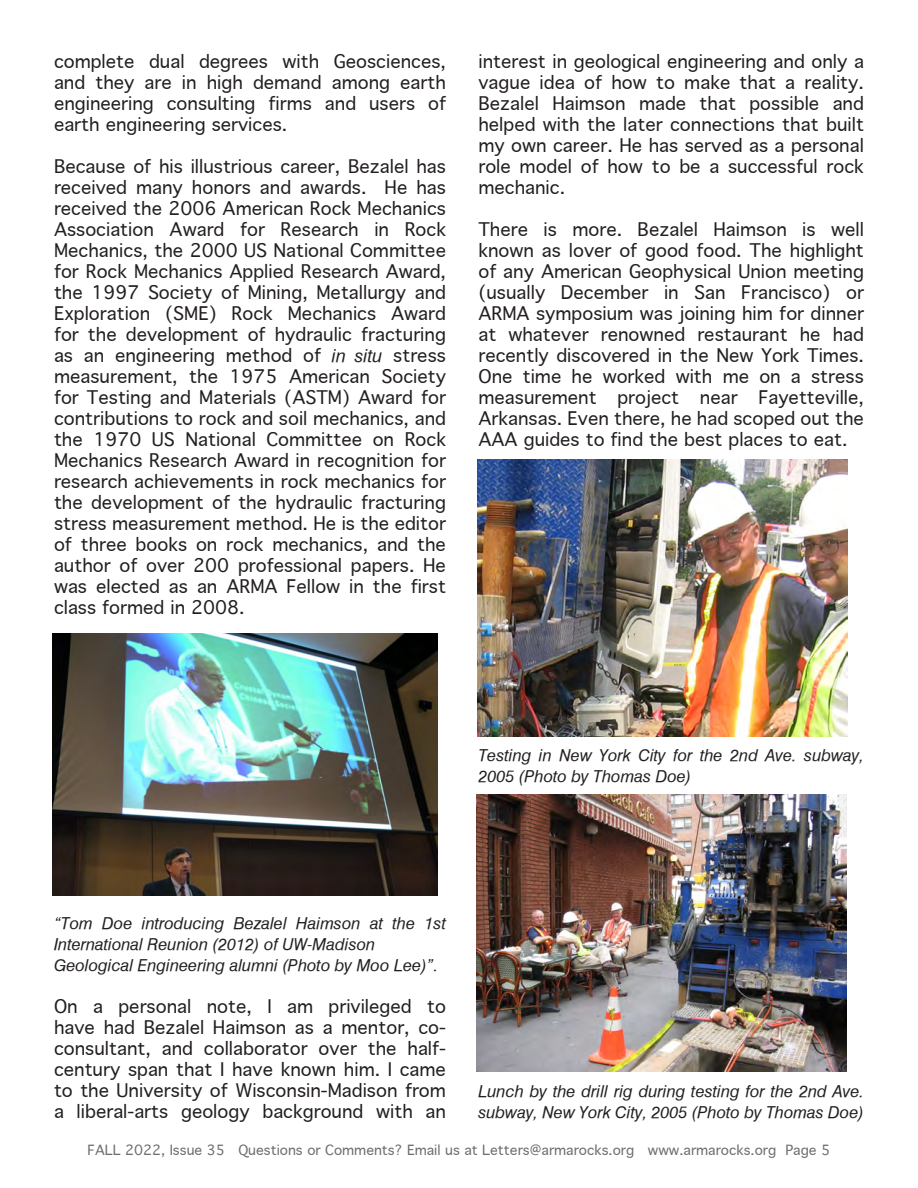
<style>
.page{position:relative;width:918px;height:1188px;background:#fff}
.page>*{position:absolute;margin:0;border:0;box-sizing:border-box;transform-origin:0 0}
.t1{font:18px/21px "Geneva";color:#231f20;text-align:justify}
.t2{font:italic 16.5px/21px "Geneva";color:#231f20}
.t3{font:13.5px "Geneva";color:#6c6d70}
.s1{font-style:italic}
</style>
<div class="page">
<img style="left:52px;top:633px;width:386px;height:263px">
<img style="left:477px;top:459px;width:371px;height:277px">
<img style="left:477px;top:795px;width:369px;height:276px">
<p class="t1" style="left:54px;top:51px;width:394px">complete dual degrees with Geosciences, and they are in high demand among earth engineering consulting firms and users of earth engineering services.</p>
<p class="t1" style="left:54px;top:156px;width:394px">Because of his illustrious career, Bezalel has received many honors and awards. He has received the 2006 American Rock Mechanics Association Award for Research in Rock Mechanics, the 2000 US National Committee for Rock Mechanics Applied Research Award, the 1997 Society of Mining, Metallurgy and Exploration (SME) Rock Mechanics Award for the development of hydraulic fracturing as an engineering method of <span class="s1">in situ</span> stress measurement, the 1975 American Society for Testing and Materials (ASTM) Award for contributions to rock and soil mechanics, and the 1970 US National Committee on Rock Mechanics Research Award in recognition for research achievements in rock mechanics for the development of the hydraulic fracturing stress measurement method. He is the editor of three books on rock mechanics, and the author of over 200 professional papers. He was elected as an ARMA Fellow in the first class formed in 2008.</p>
<p class="t1" style="left:478px;top:51px;width:387px">interest in geological engineering and only a vague idea of how to make that a reality.<br>Bezalel Haimson made that possible and helped with the later connections that built my own career. He has served as a personal role model of how to be a successful rock mechanic.</p>
<p class="t1" style="left:478px;top:219px;width:387px">There is more. Bezalel Haimson is well known as lover of good food. The highlight of any American Geophysical Union meeting (usually December in San Francisco) or ARMA symposium was joining him for dinner at whatever renowned restaurant he had recently discovered in the New York Times.<br>One time he worked with me on a stress measurement project near Fayetteville, Arkansas. Even there, he had scoped out the AAA guides to find the best places to eat.</p>
<p class="t2" style="left:478px;top:745px;width:387px">Testing in New York City for the 2nd Ave. subway,<br>2005 (Photo by Thomas Doe)</p>
<p class="t2" style="left:54px;top:913px;width:394px">“Tom Doe introducing Bezalel Haimson at the 1st<br>International Reunion (2012) of UW-Madison<br>Geological Engineering alumni (Photo by Moo Lee)”.</p>
<p class="t1" style="left:54px;top:996px;width:394px">On a personal note, I am privileged to have had Bezalel Haimson as a mentor, co&shy;consultant, and collaborator over the half&shy;century span that I have known him. I came to the University of Wisconsin-Madison from a liberal-arts geology background with an</p>
<p class="t2" style="left:478px;top:1081px;width:387px">Lunch by the drill rig during testing for the 2nd Ave. subway, New York City, 2005 (Photo by Thomas Doe)</p>
<p class="t3" style="left:88px;top:1142px;width:744px">FALL 2022, Issue 35 Questions or Comments? Email us at Letters@armarocks.org www.armarocks.org Page 5</p>
</div>
